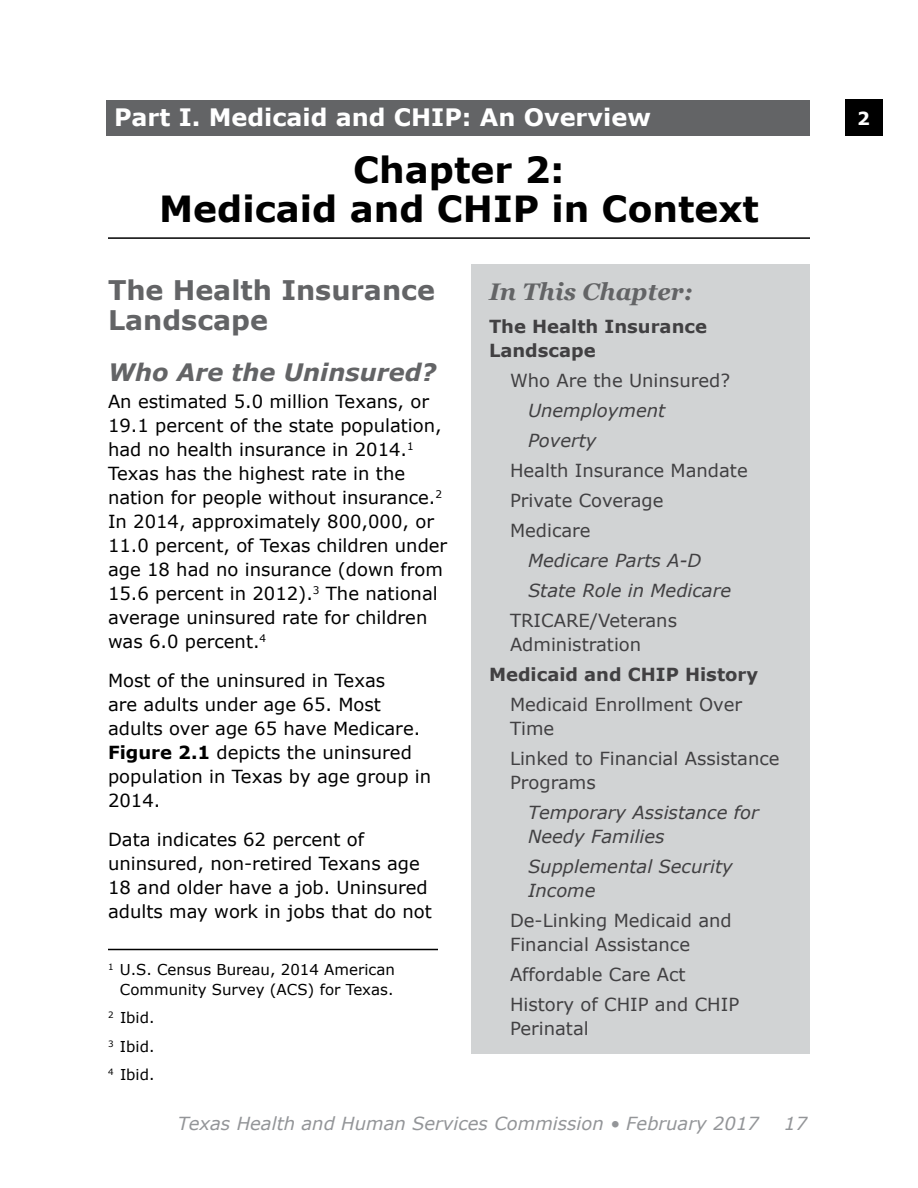
<style>
.page{position:relative;width:918px;height:1188px;background:#fff}
.page>*{position:absolute;margin:0;border:0;box-sizing:border-box;transform-origin:0 0}
.t1{font:700 36px/39px "Verdana";color:#000;text-align:center}
.t2{font:700 27px/30px "Verdana";color:#636466}
.t3{font:700 24px "Verdana";color:#fff}
.t4{font:italic 700 24px "Verdana";color:#636466}
.t5{font:italic 700 24px "Georgia";color:#636466}
.t6{font:18px/24px "Verdana";color:#000}
.t7{font:18px/24px "Verdana";color:#414042}
.t8{font:italic 18px/30px "Verdana";color:#414042}
.t9{font:italic 18px "Verdana";color:#939598}
.t10{font:700 18px/24px "Verdana";color:#414042}
.t11{font:700 18px "Verdana";color:#fff}
.t12{font:15px/28.5px "Verdana";color:#000;text-align:right}
.s1{font-weight:700}
</style>
<div class="page">
<div style="left:845px;top:99px;width:37px;height:37px;background:#000"></div>
<div style="left:106px;top:100px;width:704px;height:36px;background:#636466"></div>
<hr style="left:108px;top:237px;width:702px;height:2px;background:#000">
<hr style="left:108px;top:949px;width:330px;height:1px;background:#000">
<div style="left:471px;top:264px;width:339px;height:789px;background:#d1d3d4"></div>
<h3 class="t3" style="left:114px;top:101px;width:538px">Part I. Medicaid and CHIP: An Overview</h3>
<p class="t11" style="left:857px;top:105px;width:14px">2</p>
<h1 class="t1" style="left:159px;top:150px;width:601px">Chapter 2:<br>Medicaid and CHIP in Context</h1>
<h2 class="t2" style="left:108px;top:275px;width:329px">The Health Insurance<br>Landscape</h2>
<h3 class="t4" style="left:108px;top:356px;width:330px">Who Are the Uninsured?</h3>
<p class="t6" style="left:108px;top:390px;width:341px">An estimated 5.0 million Texans, or 19.1 percent of the state population, had no health insurance in 2014.<sup>1<br></sup>Texas has the highest rate in the nation for people without insurance.<sup>2<br></sup>In 2014, approximately 800,000, or 11.0 percent, of Texas children under age 18 had no insurance (down from 15.6 percent in 2012).<sup>3</sup> The national average uninsured rate for children was 6.0 percent.<sup>4</sup></p>
<p class="t6" style="left:108px;top:669px;width:325px">Most of the uninsured in Texas<br>are adults under age 65. Most adults over age 65 have Medicare.<br><span class="s1">Figure 2.1</span> depicts the uninsured population in Texas by age group in<br>2014.</p>
<p class="t6" style="left:108px;top:828px;width:325px">Data indicates 62 percent of uninsured, non-retired Texans age<br>18 and older have a job. Uninsured adults may work in jobs that do not</p>
<p class="t12" style="left:108px;top:960px;width:288px;line-height:19.5px"><sup>1</sup> U.S. Census Bureau, 2014 American<br>Community Survey (ACS) for Texas.</p>
<p class="t12" style="left:108px;top:1003px;width:48px;text-align:justify"><sup>2</sup> Ibid.<br><sup>3</sup> Ibid.<br><sup>4</sup> Ibid.</p>
<h3 class="t5" style="left:489px;top:274px;width:205px">In This Chapter:</h3>
<p class="t10" style="left:489px;top:314px;width:220px">The Health Insurance<br>Landscape</p>
<p class="t7" style="left:510px;top:368px;width:222px">Who Are the Uninsured?</p>
<p class="t8" style="left:528px;top:395px;width:139px">Unemployment<br>Poverty</p>
<p class="t7" style="left:510px;top:455px;width:239px;line-height:30px">Health Insurance Mandate<br>Private Coverage<br>Medicare</p>
<p class="t8" style="left:528px;top:545px;width:205px">Medicare Parts A-D<br>State Role in Medicare</p>
<p class="t7" style="left:510px;top:608px;width:169px">TRICARE/Veterans<br>Administration</p>
<p class="t10" style="left:489px;top:662px;width:271px">Medicaid and CHIP History</p>
<p class="t7" style="left:510px;top:692px;width:234px">Medicaid Enrollment Over<br>Time</p>
<p class="t7" style="left:510px;top:746px;width:271px">Linked to Financial Assistance<br>Programs</p>
<p class="t8" style="left:528px;top:800px;width:232px;line-height:24px">Temporary Assistance for<br>Needy Families</p>
<p class="t8" style="left:528px;top:854px;width:206px;line-height:24px">Supplemental Security<br>Income</p>
<p class="t7" style="left:510px;top:908px;width:223px">De-Linking Medicaid and<br>Financial Assistance</p>
<p class="t7" style="left:510px;top:959px;width:231px;line-height:30px">Affordable Care Act<br>History of CHIP and CHIP</p>
<p class="t7" style="left:510px;top:1016px;width:80px">Perinatal</p>
<p class="t9" style="left:178px;top:1111px;width:583px">Texas Health and Human Services Commission • February 2017</p>
<p class="t9" style="left:784px;top:1111px;width:24px">17</p>
</div>
